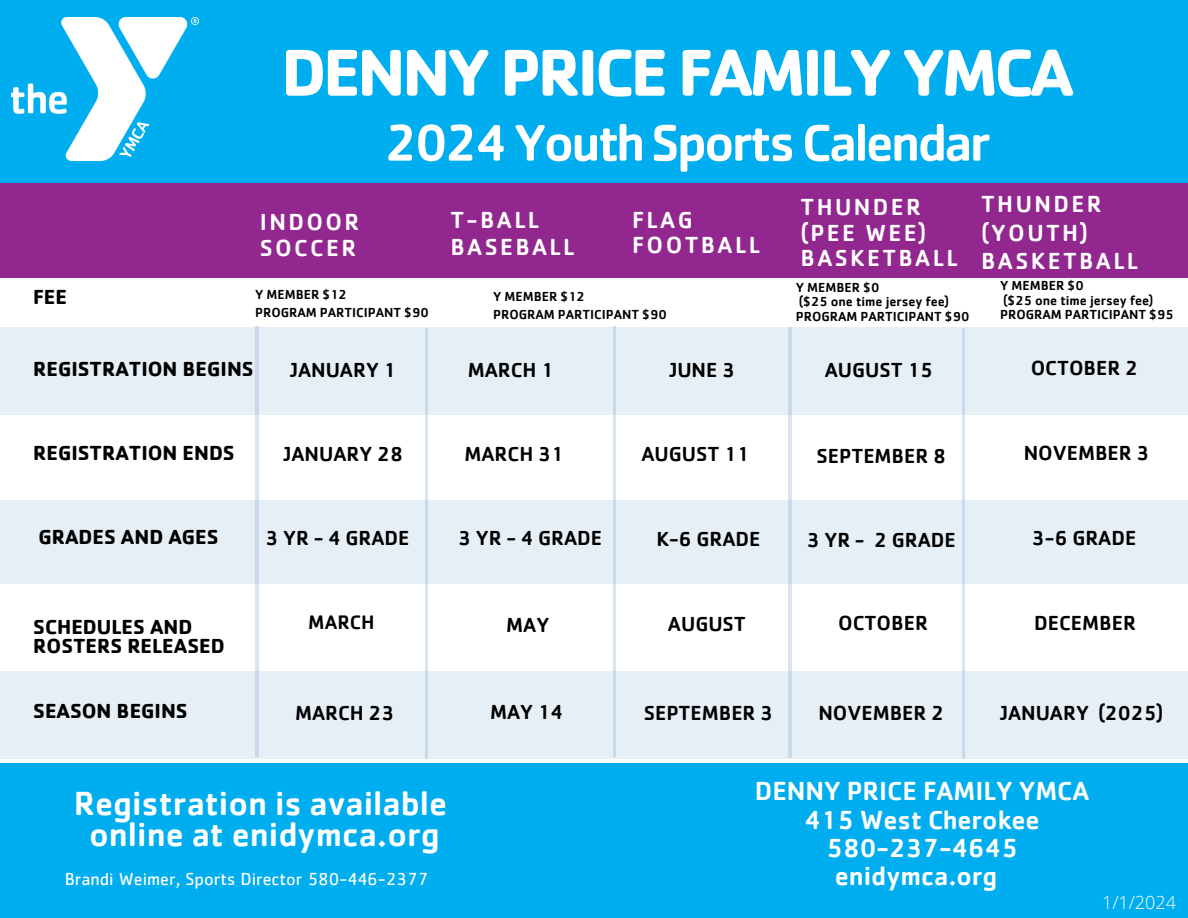
<style>
.page{position:relative;width:1188px;height:918px;background:#00aeef}
.page>*{position:absolute;margin:0;border:0;box-sizing:border-box;transform-origin:0 0}
.t1{font:700 68.55px "Cachet";letter-spacing:-.055em;color:#fff}
.t2{font:500 53.25px "Cachet";letter-spacing:-.055em;color:#fff}
.t3{font:500 34.5px/31.5px "Cachet";color:#fff;text-align:center}
.t4{font:500 27px/28.2px "Cachet";color:#fff;text-align:center}
.t5{font:500 24px/25.8px "Cachet";letter-spacing:.1em;color:#fff}
.t6{font:500 21px "Cachet";color:#000}
.t7{font:700 21px/19.2px "Cachet";color:#000}
.t8{font:500 20.25px "Cachet";color:#000}
.t9{font:18px "Cachet";color:#fff}
.t10{font:300 18px "Open Sans";color:#fff}
.t11{font:500 13.5px "Cachet";color:#000}
</style>
<div class="page">
<div style="left:0;top:227px;width:1188px;height:536px;background:#fff"></div>
<div style="left:0;top:671px;width:1188px;height:88px;background:#e6eef6"></div>
<div style="left:0;top:183px;width:1188px;height:94px;background:#92278f"></div>
<svg style="left:255px;top:326px;width:4px;height:431px"></svg>
<hr style="left:613px;top:326px;width:2px;height:431px;background:#82abd3">
<div style="left:0;top:327px;width:1188px;height:88px;background:#e6eef6"></div>
<img style="left:11px;top:18px;width:187px;height:143px">
<div style="left:0;top:500px;width:1188px;height:83px;background:#e6eef6"></div>
<hr style="left:962px;top:328px;width:2px;height:431px;background:#82abd3">
<svg style="left:788px;top:327px;width:4px;height:431px;background:#cedeed"></svg>
<hr style="left:426px;top:328px;width:2px;height:431px;background:#82abd3">
<p class="t1" style="left:281px;top:28px;width:795px">DENNY PRICE FAMILY YMCA</p>
<h1 class="t2" style="left:385px;top:108px;width:608px">2024 Youth Sports Calendar</h1>
<p class="t5" style="left:260px;top:208px;width:101px">INDOOR<br>SOCCER</p>
<h6 class="t5" style="left:451px;top:205px;width:125px;line-height:27px">T-BALL<br>BASEBALL</h6>
<h6 class="t5" style="left:632px;top:206px;width:129px;line-height:24.8px">FLAG<br>FOOTBALL</h6>
<h6 class="t5" style="left:801px;top:193px;width:158px">THUNDER (PEE WEE)<br>BASKETBALL</h6>
<p class="t5" style="left:981px;top:189px;width:158px;line-height:28.2px">THUNDER (YOUTH)<br>BASKETBALL</p>
<h6 class="t7" style="left:33px;top:287px;width:35px">FEE</h6>
<h6 class="t11" style="left:255px;top:286px;width:93px">Y MEMBER $12</h6>
<h6 class="t11" style="left:255px;top:304px;width:175px">PROGRAM PARTICIPANT $90</h6>
<h6 class="t11" style="left:493px;top:287px;width:93px">Y MEMBER $12</h6>
<h3 class="t11" style="left:493px;top:305px;width:175px">PROGRAM PARTICIPANT $90</h3>
<h6 class="t11" style="left:796px;top:278px;width:85px">Y MEMBER $0</h6>
<h6 class="t11" style="left:799px;top:293px;width:152px">($25 one time jersey fee)</h6>
<h6 class="t11" style="left:796px;top:308px;width:175px">PROGRAM PARTICIPANT $90</h6>
<p class="t11" style="left:1000px;top:277px;width:85px">Y MEMBER $0</p>
<h4 class="t11" style="left:1003px;top:291px;width:152px">($25 one time jersey fee)</h4>
<p class="t11" style="left:1000px;top:306px;width:175px">PROGRAM PARTICIPANT $95</p>
<h2 class="t7" style="left:33px;top:359px;width:222px">REGISTRATION BEGINS</h2>
<p class="t6" style="left:291px;top:356px;width:107px">JANUARY 1</p>
<h6 class="t6" style="left:468px;top:356px;width:88px">MARCH 1</h6>
<h6 class="t6" style="left:670px;top:356px;width:67px">JUNE 3</h6>
<p class="t6" style="left:825px;top:356px;width:110px">AUGUST 15</p>
<p class="t6" style="left:1031px;top:354px;width:109px">OCTOBER 2</p>
<h5 class="t7" style="left:33px;top:443px;width:203px">REGISTRATION ENDS</h5>
<p class="t6" style="left:284px;top:441px;width:121px">JANUARY 28</p>
<h6 class="t6" style="left:464px;top:440px;width:101px">MARCH 31</h6>
<h6 class="t6" style="left:641px;top:441px;width:110px">AUGUST 11</h6>
<p class="t6" style="left:817px;top:442px;width:131px">SEPTEMBER 8</p>
<h6 class="t6" style="left:1024px;top:440px;width:127px">NOVEMBER 3</h6>
<h5 class="t7" style="left:38px;top:527px;width:182px">GRADES AND AGES</h5>
<p class="t6" style="left:266px;top:524px;width:146px">3 YR - 4 GRADE</p>
<h6 class="t6" style="left:458px;top:524px;width:146px">3 YR - 4 GRADE</h6>
<h6 class="t6" style="left:656px;top:525px;width:106px">K-6 GRADE</h6>
<p class="t6" style="left:807px;top:527px;width:151px">3 YR - 2 GRADE</p>
<h6 class="t6" style="left:1032px;top:524px;width:106px">3-6 GRADE</h6>
<h5 class="t7" style="left:33px;top:617px;width:193px">SCHEDULES AND<br>ROSTERS RELEASED</h5>
<p class="t8" style="left:308px;top:609px;width:68px">MARCH</p>
<h6 class="t6" style="left:506px;top:612px;width:45px">MAY</h6>
<h6 class="t6" style="left:668px;top:611px;width:79px">AUGUST</h6>
<p class="t6" style="left:838px;top:609px;width:91px">OCTOBER</p>
<h6 class="t6" style="left:1034px;top:609px;width:103px">DECEMBER</h6>
<h5 class="t7" style="left:33px;top:701px;width:156px">SEASON BEGINS</h5>
<p class="t6" style="left:295px;top:699px;width:101px">MARCH 23</p>
<h6 class="t6" style="left:490px;top:698px;width:75px">MAY 14</h6>
<h6 class="t6" style="left:644px;top:700px;width:131px">SEPTEMBER 3</h6>
<p class="t6" style="left:818px;top:700px;width:127px">NOVEMBER 2</p>
<h6 class="t6" style="left:1000px;top:699px;width:164px">JANUARY (2025)</h6>
<h6 class="t3" style="left:74px;top:786px;width:375px">Registration is available online at enidymca.org</h6>
<p class="t4" style="left:755px;top:776px;width:336px">DENNY PRICE FAMILY YMCA<br>415 West Cherokee<br>580-237-4645</p>
<p class="t9" style="left:65px;top:871px;width:365px">Brandi Weimer, Sports Director 580-446-2377</p>
<p class="t4" style="left:835px;top:861px;width:164px">enidymca.org</p>
<p class="t10" style="left:1102px;top:889px;width:75px">1/1/2024</p>
</div>
